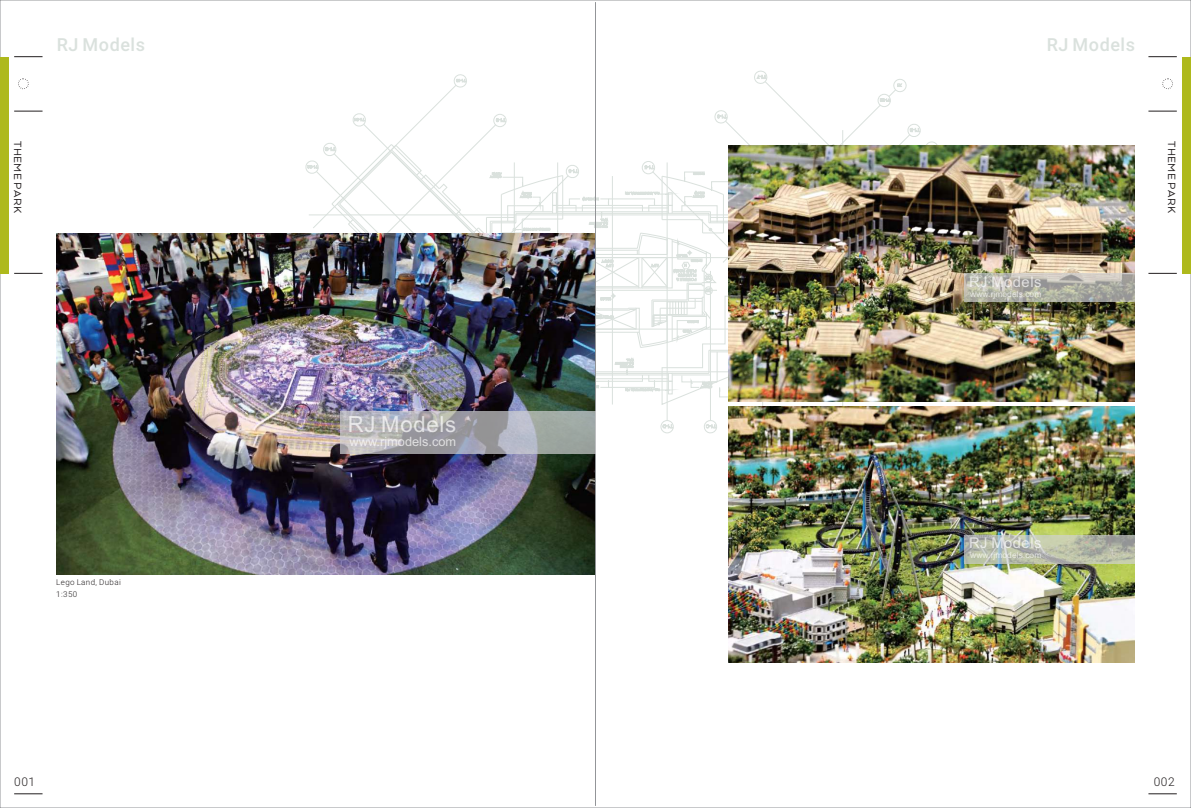
<style>
.page{position:relative;width:1191px;height:808px;background:#fff}
.page>*{position:absolute;margin:0;border:0;box-sizing:border-box;transform-origin:0 0}
.t1{font:22.1px "Arial";letter-spacing:.035em;color:rgb(255 255 255/.7)}
.t2{font:500 18px "Roboto";letter-spacing:.03em;color:#dae1dd}
.t3{font:14.8px "Arial";letter-spacing:.035em;color:rgb(255 255 255/.7)}
.t4{font:12.8px "Arial";color:rgb(255 255 255/.7)}
.t5{font:12px "Arquitecta W00";letter-spacing:.04em;color:#231f20}
.t6{font:300 12px "Roboto";letter-spacing:.05em;color:#231f20}
.t7{font:8.5px "Arial";color:rgb(255 255 255/.7)}
.t8{font:300 8px/11.5px "Roboto";letter-spacing:.05em;color:#231f20}
</style>
<div class="page">
<div style="left:660px;top:420px;width:13px;height:13px;border:1px solid #dae1dd;border-radius:50%"></div>
<svg style="left:662px;top:424px;width:11px;height:4px"></svg>
<hr style="left:667px;top:162px;width:1px;height:258px;background:#dae1dd">
<hr style="left:710px;top:271px;width:1px;height:149px;background:#dae1dd">
<svg style="left:704px;top:420px;width:13px;height:14px"></svg>
<hr style="left:762px;top:282px;width:1px;height:138px;background:#dae1dd">
<hr style="left:842px;top:130px;width:1px;height:290px;background:#dae1dd">
<svg style="left:305px;top:70px;width:642px;height:335px"></svg>
<img style="left:57px;top:234px;width:538px;height:340px">
<hr style="left:595px;top:2px;width:1px;height:804px;background:#939598">
<img style="left:729px;top:407px;width:405px;height:256px">
<img style="left:729px;top:145px;width:405px;height:256px">
<svg style="left:1148px;top:793px;width:28px;height:1px"></svg>
<svg style="left:14px;top:793px;width:29px;height:1px"></svg>
<svg style="left:1148px;top:111px;width:28px;height:1px"></svg>
<svg style="left:1148px;top:273px;width:28px;height:1px"></svg>
<svg style="left:1148px;top:56px;width:28px;height:1px"></svg>
<div style="left:1162px;top:79px;width:10px;height:10px;border:1px dashed #231f20;border-radius:50%"></div>
<div style="left:1182px;top:57px;width:9px;height:216px;background:#aeb91c"></div>
<svg style="left:14px;top:111px;width:29px;height:1px"></svg>
<svg style="left:14px;top:273px;width:29px;height:1px"></svg>
<svg style="left:14px;top:56px;width:29px;height:1px"></svg>
<div style="left:18px;top:79px;width:11px;height:10px;border:1px dashed #231f20;border-radius:50%"></div>
<div style="left:0;top:57px;width:9px;height:216px;background:#aeb91c"></div>
<div style="left:340px;top:411px;width:255px;height:43px;background:#d1d2d4;opacity:.7"></div>
<div style="left:964px;top:273px;width:170px;height:28px;background:#d1d2d4;opacity:.7"></div>
<div style="left:964px;top:535px;width:170px;height:28px;background:#d1d2d4;opacity:.7"></div>
<h2 class="t2" style="left:57px;top:37px;width:90px">RJ Models</h2>
<h2 class="t2" style="left:1046px;top:37px;width:90px">RJ Models</h2>
<h3 class="t5" style="left:25px;top:141px;width:74px;rotate:90deg">THEME PARK</h3>
<h3 class="t5" style="left:1178px;top:141px;width:74px;rotate:90deg">THEME PARK</h3>
<p class="t8" style="left:56px;top:578px;width:66px">Lego Land, Dubai<br>1:350</p>
<h1 class="t1" style="left:348px;top:415px;width:110px">RJ Models</h1>
<h3 class="t4" style="left:349px;top:437px;width:108px">www.rjmodels.com</h3>
<h3 class="t3" style="left:969px;top:276px;width:74px">RJ Models</h3>
<p class="t7" style="left:970px;top:290px;width:73px">www.rjmodels.com</p>
<h3 class="t3" style="left:969px;top:538px;width:74px">RJ Models</h3>
<p class="t7" style="left:970px;top:552px;width:73px">www.rjmodels.com</p>
<h3 class="t6" style="left:14px;top:777px;width:23px">001</h3>
<h3 class="t6" style="left:1153px;top:777px;width:23px">002</h3>
</div>
